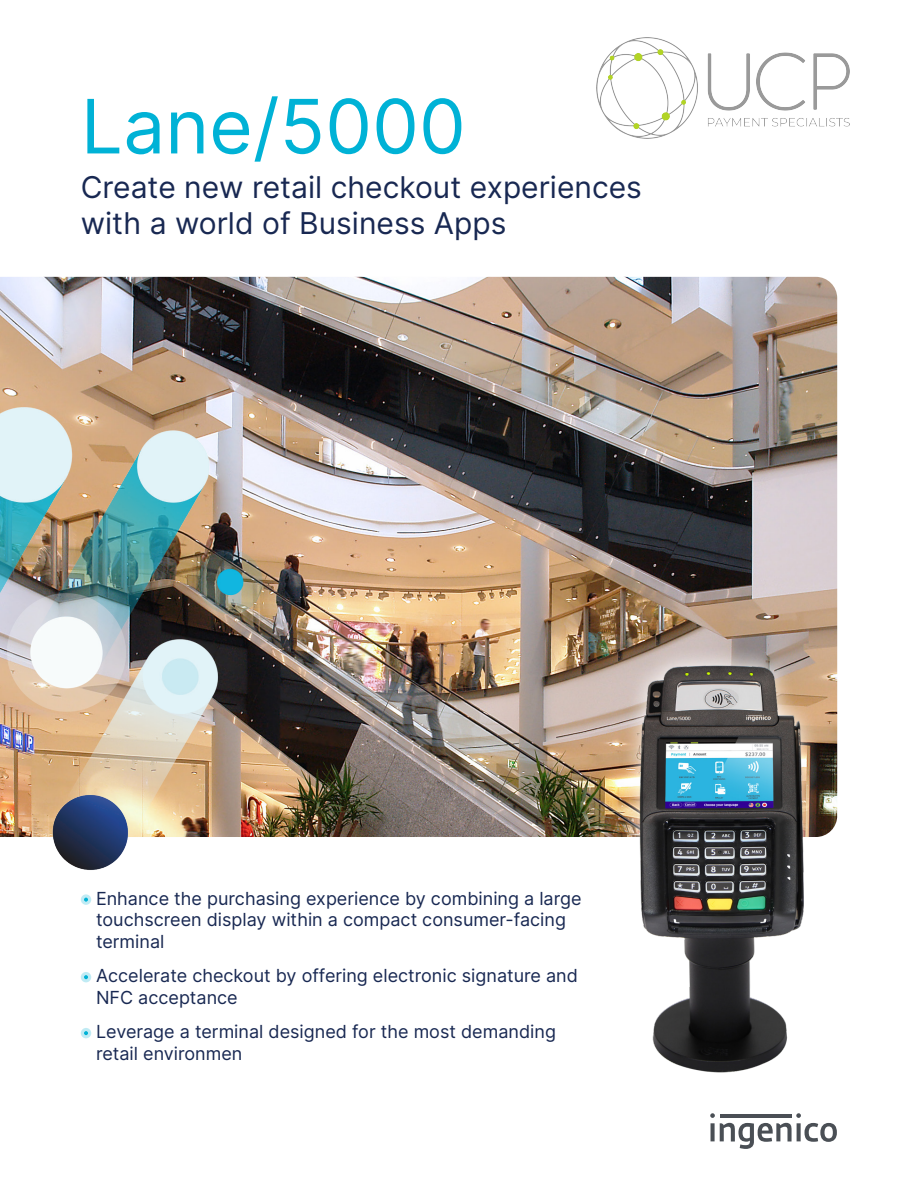
<style>
.page{position:relative;width:918px;height:1188px;background:#fff}
.page>*{position:absolute;margin:0;border:0;box-sizing:border-box;transform-origin:0 0}
.PRODUCT_NAME{font:75px "Inter";color:#00b2d6}
.TAGLINE{font:30px "Inter";color:#182852}
.USP{font:18px/21.6px "Inter";color:#182852}
</style>
<div class="page">
<img style="left:0;top:277px;width:837px;height:560px">
<img style="left:0;top:402px;width:271px;height:468px">
<div style="left:81px;top:894px;width:10px;height:11px;background:#c0ebf4;border-radius:50%"></div>
<svg style="left:84px;top:898px;width:4px;height:4px"></svg>
<svg style="left:81px;top:972px;width:10px;height:10px"></svg>
<svg style="left:84px;top:975px;width:4px;height:4px"></svg>
<svg style="left:81px;top:1028px;width:10px;height:10px"></svg>
<svg style="left:84px;top:1031px;width:4px;height:4px"></svg>
<svg style="left:710px;top:1113px;width:127px;height:36px"></svg>
<svg style="left:620px;top:645px;width:203px;height:192px;background:#a28f82"></svg>
<img style="left:619px;top:659px;width:199px;height:414px">
<img style="left:597px;top:37px;width:252px;height:102px">
<p class="PRODUCT_NAME" style="left:81px;top:72px;width:387px">Lane/5000</p>
<p class="TAGLINE" style="left:81px;top:165px;width:563px">Create new retail checkout experiences</p>
<p class="TAGLINE" style="left:81px;top:201px;width:427px">with a world of Business Apps</p>
<p class="USP" style="left:96px;top:887px;width:487px">Enhance the purchasing experience by combining a large touchscreen display within a compact consumer-facing terminal</p>
<p class="USP" style="left:96px;top:965px;width:483px">Accelerate checkout by offering electronic signature and<br>NFC acceptance</p>
<p class="USP" style="left:96px;top:1021px;width:461px">Leverage a terminal designed for the most demanding retail environmen</p>
</div>
